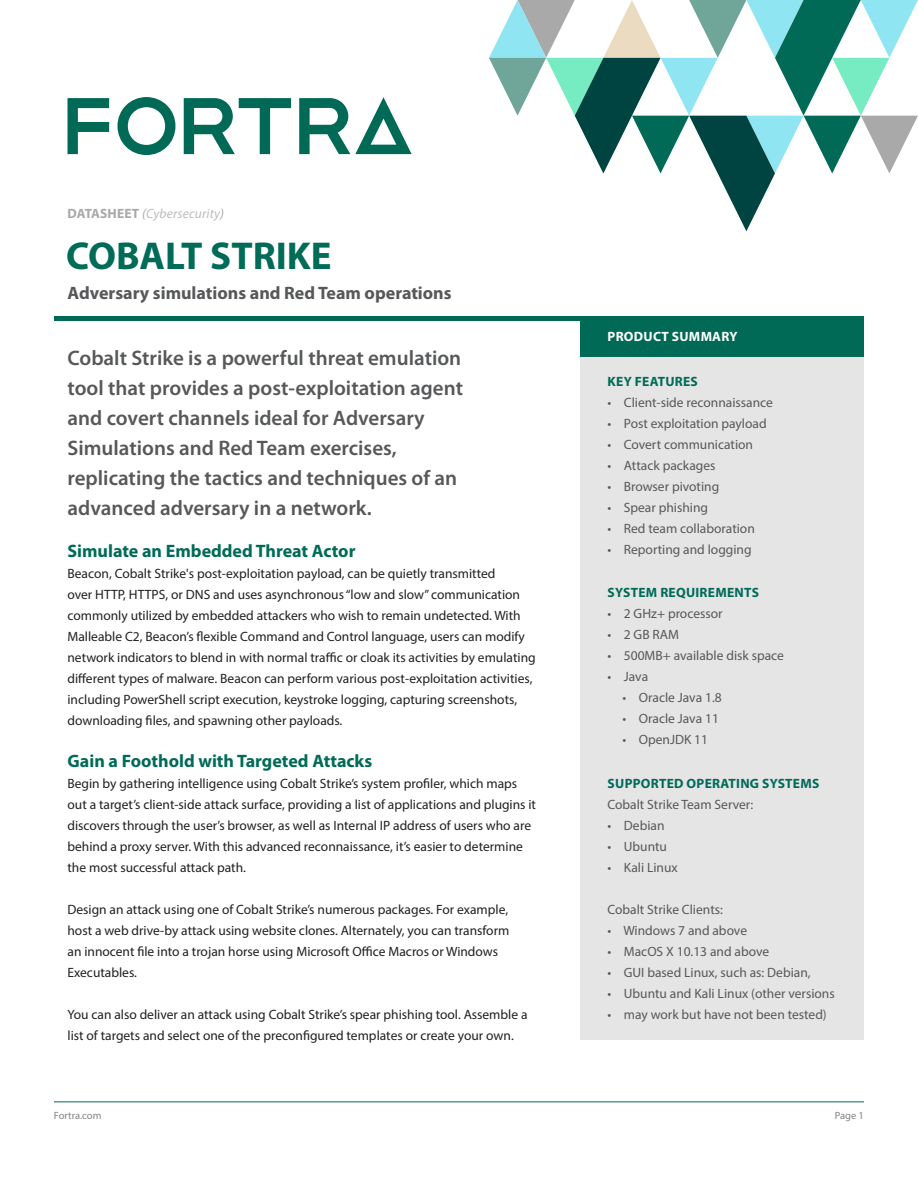
<style>
.page{position:relative;width:918px;height:1188px;background:#fff}
.page>*{position:absolute;margin:0;border:0;box-sizing:border-box;transform-origin:0 0}
.t1{font:700 39px "Myriad Pro";color:#006b57}
.t2{font:600 21px/30px "Myriad Pro";color:#57585a}
.t3{font:700 18px "Myriad Pro";color:#006b57}
.t4{font:700 18px "Myriad Pro";color:#57585a}
.t5{font:13.5px/21px "Myriad Pro";color:#231f20}
.t6{font:13.5px "Myriad Pro";color:#57585a}
.t7{font:700 13.5px "Myriad Pro";letter-spacing:.02em;color:#006b57}
.t8{font:italic 13.5px "Myriad Pro";letter-spacing:.01em;color:#bcbdc0}
.t9{font:700 13.5px "Myriad Pro";letter-spacing:.02em;color:#fff}
.t10{font:10.5px "Myriad Pro";color:#808285}
.s1{font-weight:700;font-style:normal;color:#a9a9a9}
.s2{color:#a9a9a9}
</style>
<div class="page">
<svg style="left:68px;top:98px;width:41px;height:56px"></svg>
<svg style="left:299px;top:97px;width:113px;height:57px"></svg>
<svg style="left:184px;top:98px;width:107px;height:56px"></svg>
<svg style="left:117px;top:97px;width:58px;height:58px"></svg>
<svg style="left:489px;top:0;width:429px;height:231px"></svg>
<hr style="left:54px;top:1101px;width:810px;height:1px;background:#006a56">
<div style="left:580px;top:316px;width:284px;height:42px;background:#006a56"></div>
<div style="left:54px;top:316px;width:810px;height:5px;background:#006a56"></div>
<div style="left:580px;top:357px;width:284px;height:683px;background:#e5e5e5"></div>
<p class="t8" style="left:68px;top:206px;width:158px"><span class="s1">DATASHEET</span> <span class="s2">(</span>Cybersecurity<span class="s2">)</span></p>
<h1 class="t1" style="left:66px;top:230px;width:267px">COBALT STRIKE</h1>
<h3 class="t4" style="left:68px;top:281px;width:386px">Adversary simulations and Red Team operations</h3>
<p class="t2" style="left:68px;top:342px;width:397px">Cobalt Strike is a powerful threat emulation tool that provides a post-exploitation agent and covert channels ideal for Adversary Simulations and Red Team exercises, replicating the tactics and techniques of an advanced adversary in a network.</p>
<h3 class="t3" style="left:68px;top:539px;width:290px">Simulate an Embedded Threat Actor</h3>
<p class="t5" style="left:68px;top:562px;width:470px">Beacon, Cobalt Strike's post-exploitation payload, can be quietly transmitted<br>over HTTP, HTTPS, or DNS and uses asynchronous “low and slow” communication commonly utilized by embedded attackers who wish to remain undetected. With Malleable C2, Beacon’s flexible Command and Control language, users can modify network indicators to blend in with normal traffic or cloak its activities by emulating different types of malware. Beacon can perform various post-exploitation activities, including PowerShell script execution, keystroke logging, capturing screenshots, downloading files, and spawning other payloads.</p>
<h3 class="t3" style="left:68px;top:749px;width:306px">Gain a Foothold with Targeted Attacks</h3>
<p class="t5" style="left:68px;top:772px;width:470px">Begin by gathering intelligence using Cobalt Strike’s system profiler, which maps out a target’s client-side attack surface, providing a list of applications and plugins it discovers through the user’s browser, as well as Internal IP address of users who are behind a proxy server. With this advanced reconnaissance, it’s easier to determine the most successful attack path.</p>
<p class="t5" style="left:68px;top:898px;width:443px">Design an attack using one of Cobalt Strike’s numerous packages. For example, host a web drive-by attack using website clones. Alternately, you can transform an innocent file into a trojan horse using Microsoft Office Macros or Windows Executables.</p>
<p class="t5" style="left:68px;top:1003px;width:462px">You can also deliver an attack using Cobalt Strike’s spear phishing tool. Assemble a list of targets and select one of the preconfigured templates or create your own.</p>
<p class="t9" style="left:608px;top:328px;width:131px">PRODUCT SUMMARY</p>
<p class="t7" style="left:608px;top:373px;width:92px">KEY FEATURES</p>
<p class="t6" style="left:608px;top:394px;width:167px">• Client-side reconnaissance</p>
<p class="t6" style="left:608px;top:415px;width:161px">• Post exploitation payload</p>
<p class="t6" style="left:608px;top:436px;width:147px">• Covert communication</p>
<p class="t6" style="left:608px;top:457px;width:110px">• Attack packages</p>
<p class="t6" style="left:608px;top:479px;width:113px">• Browser pivoting</p>
<p class="t6" style="left:608px;top:500px;width:102px">• Spear phishing</p>
<p class="t6" style="left:608px;top:521px;width:149px">• Red team collaboration</p>
<p class="t6" style="left:608px;top:542px;width:146px">• Reporting and logging</p>
<p class="t7" style="left:608px;top:584px;width:153px">SYSTEM REQUIREMENTS</p>
<p class="t6" style="left:608px;top:606px;width:117px">• 2 GHz+ processor</p>
<p class="t6" style="left:608px;top:627px;width:73px">• 2 GB RAM</p>
<p class="t6" style="left:608px;top:648px;width:178px">• 500MB+ available disk space</p>
<p class="t6" style="left:608px;top:669px;width:42px">• Java</p>
<p class="t6" style="left:622px;top:690px;width:101px">• Oracle Java 1.8</p>
<p class="t6" style="left:622px;top:711px;width:98px">• Oracle Java 11</p>
<p class="t6" style="left:622px;top:732px;width:87px">• OpenJDK 11</p>
<p class="t7" style="left:608px;top:774px;width:213px">SUPPORTED OPERATING SYSTEMS</p>
<p class="t6" style="left:608px;top:796px;width:147px">Cobalt Strike Team Server:</p>
<p class="t6" style="left:608px;top:817px;width:59px">• Debian</p>
<p class="t6" style="left:608px;top:838px;width:61px">• Ubuntu</p>
<p class="t6" style="left:608px;top:859px;width:72px">• Kali Linux</p>
<p class="t6" style="left:608px;top:901px;width:117px">Cobalt Strike Clients:</p>
<p class="t6" style="left:608px;top:922px;width:141px">• Windows 7 and above</p>
<p class="t6" style="left:608px;top:943px;width:163px">• MacOS X 10.13 and above</p>
<p class="t6" style="left:608px;top:964px;width:205px">• GUI based Linux, such as: Debian,</p>
<p class="t6" style="left:608px;top:985px;width:229px">• Ubuntu and Kali Linux (other versions</p>
<p class="t6" style="left:608px;top:1006px;width:221px">• may work but have not been tested)</p>
<p class="t10" style="left:54px;top:1109px;width:49px">Fortra.com</p>
<p class="t10" style="left:835px;top:1109px;width:31px">Page 1</p>
</div>
